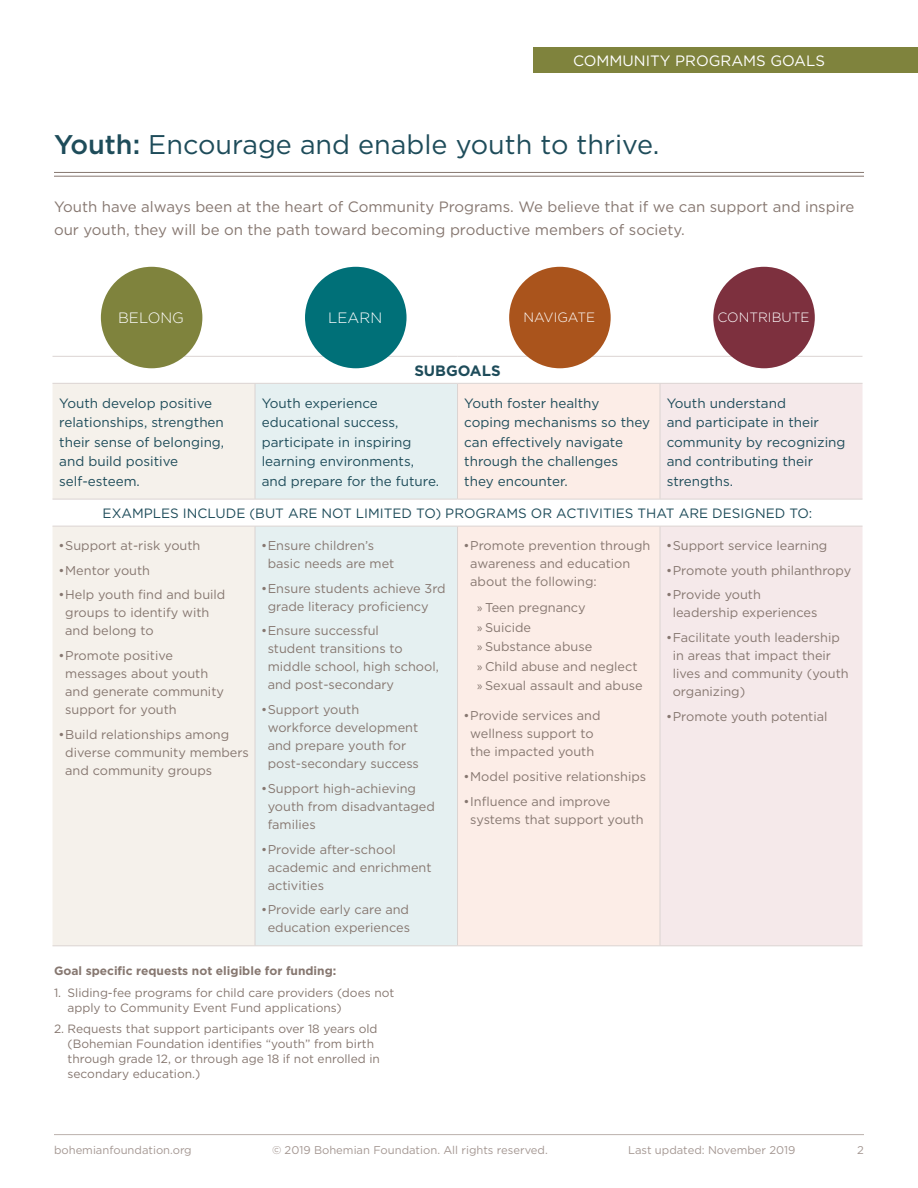
<style>
.page{position:relative;width:918px;height:1188px;background:#fff}
.page>*{position:absolute;margin:0;border:0;box-sizing:border-box;transform-origin:0 0}
.Section_Header{font:27px "Gotham";color:#1e4c5a}
.Body{font:15px/22.5px "Gotham";color:#867770}
.Page_Banner{font:15px "Gotham";color:#fff}
.t1{font:300 15px "Gotham";color:#fff}
.Table_-_Header{font:700 15px "Gotham";color:#1e4c5a}
.Table_-_Intro{font:13.5px/19.5px "Gotham";color:#1e4c5a}
.Table_-_Header-2{font:13.5px "Gotham";color:#1e4c5a}
.t2{font:300 13.5px "Gotham";color:#fff}
.t3{font:12.75px/18px "Gotham";color:#867770}
.t4{font:12px/15px "Gotham";color:#867770}
.Table_-_Goal_Specifi{font:700 12px "Gotham";color:#867770}
.t5{font:11.25px "Gotham";color:#a49792}
.s1{font-weight:500}
.s2{font-family:"Myriad Pro"}
</style>
<div class="page">
<hr style="left:54px;top:1134px;width:810px;height:1px;background:#c2b9b5">
<div style="left:534px;top:47px;width:384px;height:26px;background:#7f833d"></div>
<hr style="left:54px;top:176px;width:810px;height:1px;background:#867770">
<hr style="left:54px;top:172px;width:810px;height:1px;background:#867770">
<div style="left:53px;top:384px;width:202px;height:561px;background:#f5f1eb"></div>
<div style="left:255px;top:384px;width:203px;height:561px;background:#e5f0f1"></div>
<div style="left:458px;top:384px;width:202px;height:561px;background:#fcede7"></div>
<div style="left:660px;top:384px;width:203px;height:561px;background:#f5e9ea"></div>
<hr style="left:53px;top:356px;width:202px;height:1px;background:#dbd4d2">
<hr style="left:255px;top:356px;width:203px;height:1px;background:#dbd4d2">
<hr style="left:458px;top:356px;width:202px;height:1px;background:#dbd4d2">
<hr style="left:660px;top:356px;width:203px;height:1px;background:#dbd4d2">
<hr style="left:53px;top:383px;width:202px;height:1px;background:#dbd4d2">
<hr style="left:255px;top:383px;width:203px;height:1px;background:#dbd4d2">
<hr style="left:255px;top:384px;width:1px;height:115px;background:#dbd4d2">
<hr style="left:458px;top:383px;width:202px;height:1px;background:#dbd4d2">
<hr style="left:457px;top:384px;width:1px;height:115px;background:#dbd4d2">
<hr style="left:660px;top:383px;width:203px;height:1px;background:#dbd4d2">
<hr style="left:660px;top:384px;width:1px;height:115px;background:#dbd4d2">
<hr style="left:53px;top:499px;width:202px;height:1px;background:#dbd4d2">
<hr style="left:255px;top:499px;width:203px;height:1px;background:#dbd4d2">
<hr style="left:458px;top:499px;width:202px;height:1px;background:#dbd4d2">
<hr style="left:660px;top:499px;width:203px;height:1px;background:#dbd4d2">
<hr style="left:53px;top:526px;width:202px;height:1px;background:#dbd4d2">
<hr style="left:255px;top:526px;width:203px;height:1px;background:#dbd4d2">
<hr style="left:255px;top:526px;width:1px;height:419px;background:#dbd4d2">
<hr style="left:458px;top:526px;width:202px;height:1px;background:#dbd4d2">
<hr style="left:457px;top:526px;width:1px;height:419px;background:#dbd4d2">
<hr style="left:660px;top:526px;width:203px;height:1px;background:#dbd4d2">
<hr style="left:660px;top:526px;width:1px;height:419px;background:#dbd4d2">
<hr style="left:53px;top:945px;width:202px;height:1px;background:#dbd4d2">
<hr style="left:255px;top:945px;width:203px;height:1px;background:#dbd4d2">
<hr style="left:458px;top:945px;width:202px;height:1px;background:#dbd4d2">
<hr style="left:660px;top:945px;width:203px;height:1px;background:#dbd4d2">
<div style="left:101px;top:267px;width:101px;height:101px;background:#7f833d;border-radius:50%"></div>
<div style="left:305px;top:267px;width:102px;height:101px;background:#007078;border-radius:50%"></div>
<div style="left:509px;top:267px;width:102px;height:101px;background:#aa541c;border-radius:50%"></div>
<div style="left:713px;top:267px;width:102px;height:101px;background:#7d303e;border-radius:50%"></div>
<p class="Page_Banner" style="left:573px;top:51px;width:253px">COMMUNITY PROGRAMS GOALS</p>
<p class="Section_Header" style="left:54px;top:127px;width:607px"><span class="s1">Youth:</span> Encourage and enable youth to thrive.</p>
<p class="Body" style="left:54px;top:196px;width:802px">Youth have always been at the heart of Community Programs. We believe that if we can support and inspire our youth, they will be on the path toward becoming productive members of society.</p>
<p class="t1" style="left:118px;top:310px;width:67px">BELONG</p>
<p class="t1" style="left:328px;top:310px;width:55px">LEARN</p>
<p class="t2" style="left:524px;top:310px;width:73px">NAVIGATE</p>
<p class="t2" style="left:718px;top:310px;width:93px">CONTRIBUTE</p>
<p class="Table_-_Header" style="left:414px;top:361px;width:88px">SUBGOALS</p>
<p class="Table_-_Intro" style="left:59px;top:393px;width:166px">Youth develop positive relationships, strengthen their sense of belonging, and build positive self-esteem.</p>
<p class="Table_-_Intro" style="left:262px;top:393px;width:179px">Youth experience educational success, participate in inspiring learning environments, and prepare for the future.</p>
<p class="Table_-_Intro" style="left:464px;top:393px;width:187px">Youth foster healthy<br>coping mechanisms so they can effectively navigate through the challenges they encounter.</p>
<p class="Table_-_Intro" style="left:667px;top:393px;width:180px">Youth understand<br>and participate in their community by recognizing and contributing their strengths.</p>
<p class="Table_-_Header-2" style="left:103px;top:505px;width:711px">EXAMPLES INCLUDE (BUT ARE NOT LIMITED TO) PROGRAMS OR ACTIVITIES THAT ARE DESIGNED TO:</p>
<p class="t3" style="left:59px;top:536px;width:143px">•Support at-risk youth</p>
<p class="t3" style="left:59px;top:561px;width:93px">•Mentor youth</p>
<p class="t3" style="left:65px;top:586px;width:162px;text-indent:-7px">•Help youth find and build groups to identify with and belong to</p>
<p class="t3" style="left:65px;top:646px;width:160px;text-indent:-7px">•Promote positive messages about youth and generate community support for youth</p>
<p class="t3" style="left:65px;top:725px;width:185px;text-indent:-7px">•Build relationships among diverse community members and community groups</p>
<p class="t3" style="left:268px;top:536px;width:128px;text-indent:-7px">•Ensure children’s basic needs are met</p>
<p class="t3" style="left:268px;top:579px;width:180px;text-indent:-7px">•Ensure students achieve 3rd grade literacy proficiency</p>
<p class="t3" style="left:268px;top:622px;width:173px;text-indent:-7px">•Ensure successful<br>student transitions to middle school, high school, and post-secondary</p>
<p class="t3" style="left:268px;top:700px;width:153px;text-indent:-7px">•Support youth workforce development and prepare youth for post-secondary success</p>
<p class="t3" style="left:268px;top:779px;width:169px;text-indent:-7px">•Support high-achieving youth from disadvantaged families</p>
<p class="t3" style="left:268px;top:840px;width:165px;text-indent:-7px">•Provide after-school academic and enrichment activities</p>
<p class="t3" style="left:261px;top:901px;width:151px;text-align:center">•Provide early care and education experiences</p>
<p class="t3" style="left:470px;top:536px;width:182px;text-indent:-7px">•Promote prevention through awareness and education about the following:</p>
<p class="t3" style="left:477px;top:598px;width:110px"><span class="s2">»</span> Teen pregnancy</p>
<p class="t3" style="left:477px;top:618px;width:56px"><span class="s2">»</span> Suicide</p>
<p class="t3" style="left:477px;top:637px;width:117px"><span class="s2">»</span> Substance abuse</p>
<p class="t3" style="left:477px;top:657px;width:162px"><span class="s2">»</span> Child abuse and neglect</p>
<p class="t3" style="left:477px;top:676px;width:167px"><span class="s2">»</span> Sexual assault and abuse</p>
<p class="t3" style="left:464px;top:706px;width:139px;text-align:center">•Provide services and wellness support to the impacted youth</p>
<p class="t3" style="left:464px;top:767px;width:184px">•Model positive relationships</p>
<p class="t3" style="left:470px;top:792px;width:175px;text-indent:-7px">•Influence and improve systems that support youth</p>
<p class="t3" style="left:666px;top:536px;width:163px">•Support service learning</p>
<p class="t3" style="left:666px;top:561px;width:187px">•Promote youth philanthropy</p>
<p class="t3" style="left:673px;top:586px;width:146px;text-indent:-7px">•Provide youth leadership experiences</p>
<p class="t3" style="left:673px;top:628px;width:177px;text-indent:-7px">•Facilitate youth leadership in areas that impact their lives and community (youth organizing)</p>
<p class="t3" style="left:666px;top:707px;width:163px">•Promote youth potential</p>
<p class="Table_-_Goal_Specifi" style="left:54px;top:963px;width:284px">Goal specific requests not eligible for funding:</p>
<p class="t4" style="left:68px;top:985px;width:328px;text-indent:-14px">1. Sliding-fee programs for child care providers (does not apply to Community Event Fund applications)</p>
<p class="t4" style="left:68px;top:1021px;width:314px;text-indent:-14px">2. Requests that support participants over 18 years old (Bohemian Foundation identifies “youth” from birth through grade 12, or through age 18 if not enrolled in secondary education.)</p>
<p class="t5" style="left:54px;top:1143px;width:139px">bohemianfoundation.org</p>
<p class="t5" style="left:272px;top:1143px;width:277px">© 2019 Bohemian Foundation. All rights reserved.</p>
<p class="t5" style="left:628px;top:1143px;width:169px">Last updated: November 2019</p>
<p class="t5" style="left:857px;top:1143px;width:8px">2</p>
</div>
